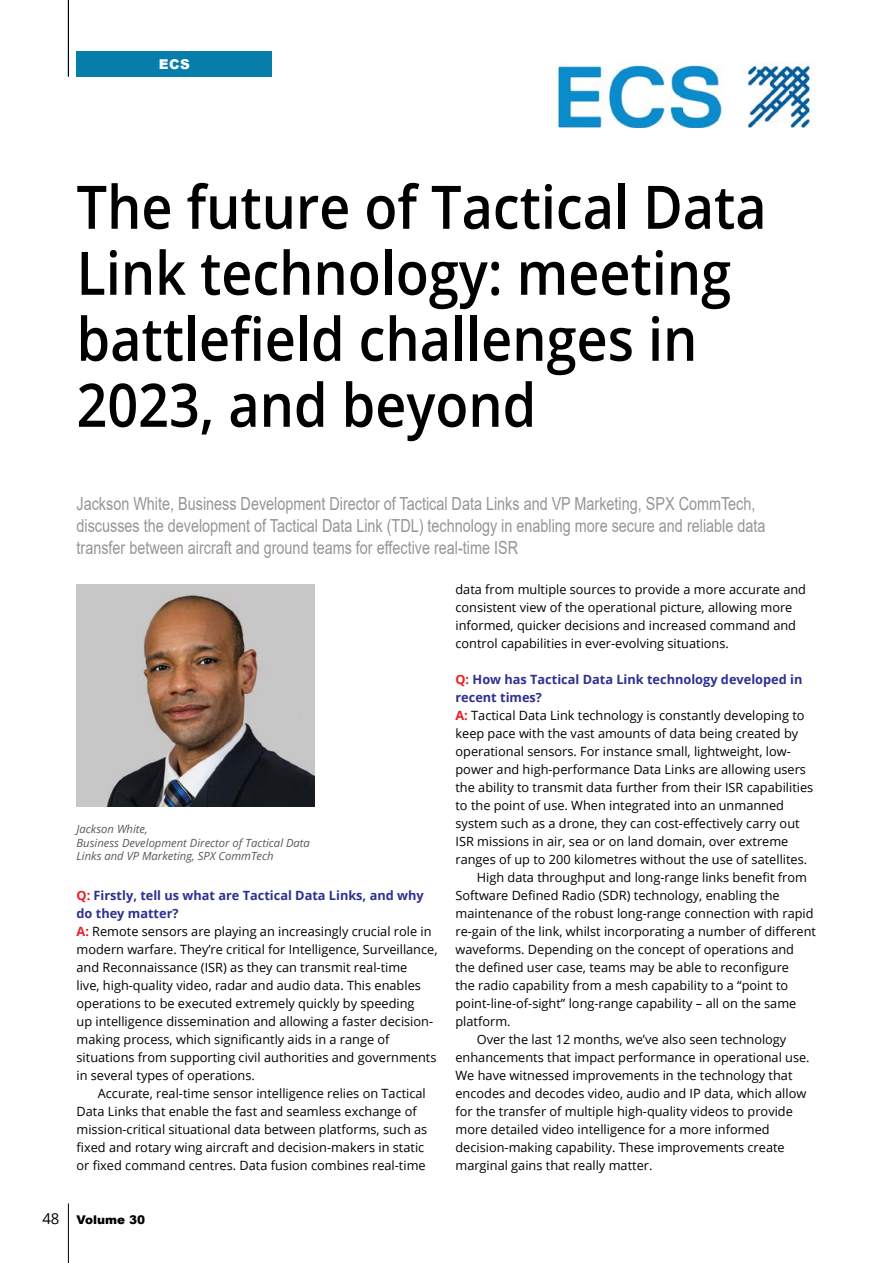
<style>
.page{position:relative;width:893px;height:1263px;background:#fff}
.page>*{position:absolute;margin:0;border:0;box-sizing:border-box;transform-origin:0 0}
.t1{font:600 60px/66px "Open Sans";color:#000;scale:.9 1}
.t2{font:18px/21.6px "Arial";color:#939598;scale:.8 1}
.t3{font:900 13.5px "Arial";color:#fff}
.t4{font:12.75px/18px "Open Sans";color:#000}
.t5{font:700 12.75px "Open Sans";color:#2e3092}
.t6{font:900 12px "Arial";color:#000}
.t7{font:italic 11.25px/13.5px "Open Sans";color:#58595b}
.s1{font-weight:700;color:#ed1d24}
.s2{font-weight:700;color:#2e3092}
.s3{font-family:"Open Sans";font-weight:400;font-size:15px}
.s4{color:#ed1d24}
</style>
<div class="page">
<hr style="left:68px;top:1203px;width:1px;height:60px;background:#000">
<hr style="left:68px;top:0;width:1px;height:77px;background:#000">
<div style="left:77px;top:51px;width:195px;height:26px;background:#077dab"></div>
<img style="left:556px;top:63px;width:258px;height:65px">
<img style="left:77px;top:584px;width:238px;height:222px">
<p class="t3" style="left:159px;top:54px;width:32px">ECS</p>
<h1 class="t1" style="left:77px;top:173px;width:768px">The future of Tactical Data<br>Link technology: meeting battlefield challenges in<br>2023, and beyond</h1>
<p class="t2" style="left:77px;top:493px;width:863px">Jackson White, Business Development Director of Tactical Data Links and VP Marketing, SPX CommTech, discusses the development of Tactical Data Link (TDL) technology in enabling more secure and reliable data transfer between aircraft and ground teams for effective real-time ISR</p>
<p class="t7" style="left:77px;top:822px;width:235px">Jackson White,<br>Business Development Director of Tactical Data<br>Links and VP Marketing, SPX CommTech</p>
<p class="t4" style="left:77px;top:886px;width:362px"><span class="s1">Q:</span> <span class="s2">Firstly, tell us what are Tactical Data Links, and why do they matter?<br></span><span class="s1">A:</span> Remote sensors are playing an increasingly crucial role in modern warfare. They’re critical for Intelligence, Surveillance, and Reconnaissance (ISR) as they can transmit real-time<br>live, high-quality video, radar and audio data. This enables operations to be executed extremely quickly by speeding<br>up intelligence dissemination and allowing a faster decision&shy;making process, which significantly aids in a range of situations from supporting civil authorities and governments in several types of operations.</p>
<p class="t4" style="left:77px;top:1084px;width:352px;text-indent:21px">Accurate, real-time sensor intelligence relies on Tactical Data Links that enable the fast and seamless exchange of mission-critical situational data between platforms, such as fixed and rotary wing aircraft and decision-makers in static or fixed command centres. Data fusion combines real-time</p>
<p class="t6" style="left:42px;top:1211px;width:104px"><span class="s3">48</span> Volume 30</p>
<p class="t4" style="left:455px;top:580px;width:352px">data from multiple sources to provide a more accurate and consistent view of the operational picture, allowing more informed, quicker decisions and increased command and control capabilities in ever-evolving situations.</p>
<p class="t5" style="left:455px;top:670px;width:348px"><span class="s4">Q:</span> How has Tactical Data Link technology developed in</p>
<p class="t5" style="left:455px;top:688px;width:88px">recent times?</p>
<p class="t4" style="left:455px;top:706px;width:351px"><span class="s1">A:</span> Tactical Data Link technology is constantly developing to</p>
<p class="t4" style="left:455px;top:724px;width:344px">keep pace with the vast amounts of data being created by</p>
<p class="t4" style="left:455px;top:742px;width:337px">operational sensors. For instance small, lightweight, low-</p>
<p class="t4" style="left:455px;top:760px;width:352px">power and high-performance Data Links are allowing users</p>
<p class="t4" style="left:455px;top:778px;width:359px">the ability to transmit data further from their ISR capabilities</p>
<p class="t4" style="left:455px;top:796px;width:330px">to the point of use. When integrated into an unmanned</p>
<p class="t4" style="left:455px;top:814px;width:346px">system such as a drone, they can cost-effectively carry out</p>
<p class="t4" style="left:455px;top:832px;width:334px">ISR missions in air, sea or on land domain, over extreme</p>
<p class="t4" style="left:455px;top:850px;width:353px">ranges of up to 200 kilometres without the use of satellites.</p>
<p class="t4" style="left:477px;top:868px;width:332px">High data throughput and long-range links benefit from</p>
<p class="t4" style="left:455px;top:886px;width:326px">Software Defined Radio (SDR) technology, enabling the</p>
<p class="t4" style="left:455px;top:904px;width:360px">maintenance of the robust long-range connection with rapid</p>
<p class="t4" style="left:455px;top:922px;width:362px">re-gain of the link, whilst incorporating a number of different</p>
<p class="t4" style="left:455px;top:940px;width:340px">waveforms. Depending on the concept of operations and</p>
<p class="t4" style="left:455px;top:958px;width:335px">the defined user case, teams may be able to reconfigure</p>
<p class="t4" style="left:455px;top:976px;width:334px">the radio capability from a mesh capability to a “point to</p>
<p class="t4" style="left:455px;top:994px;width:342px">point-line-of-sight” long-range capability – all on the same</p>
<p class="t4" style="left:455px;top:1012px;width:57px">platform.</p>
<p class="t4" style="left:477px;top:1030px;width:311px">Over the last 12 months, we’ve also seen technology</p>
<p class="t4" style="left:455px;top:1048px;width:356px">enhancements that impact performance in operational use.</p>
<p class="t4" style="left:455px;top:1066px;width:339px">We have witnessed improvements in the technology that</p>
<p class="t4" style="left:455px;top:1084px;width:352px">encodes and decodes video, audio and IP data, which allow</p>
<p class="t4" style="left:455px;top:1102px;width:339px">for the transfer of multiple high-quality videos to provide</p>
<p class="t4" style="left:455px;top:1120px;width:316px">more detailed video intelligence for a more informed</p>
<p class="t4" style="left:455px;top:1138px;width:331px">decision-making capability. These improvements create</p>
<p class="t4" style="left:455px;top:1156px;width:198px">marginal gains that really matter.</p>
</div>
